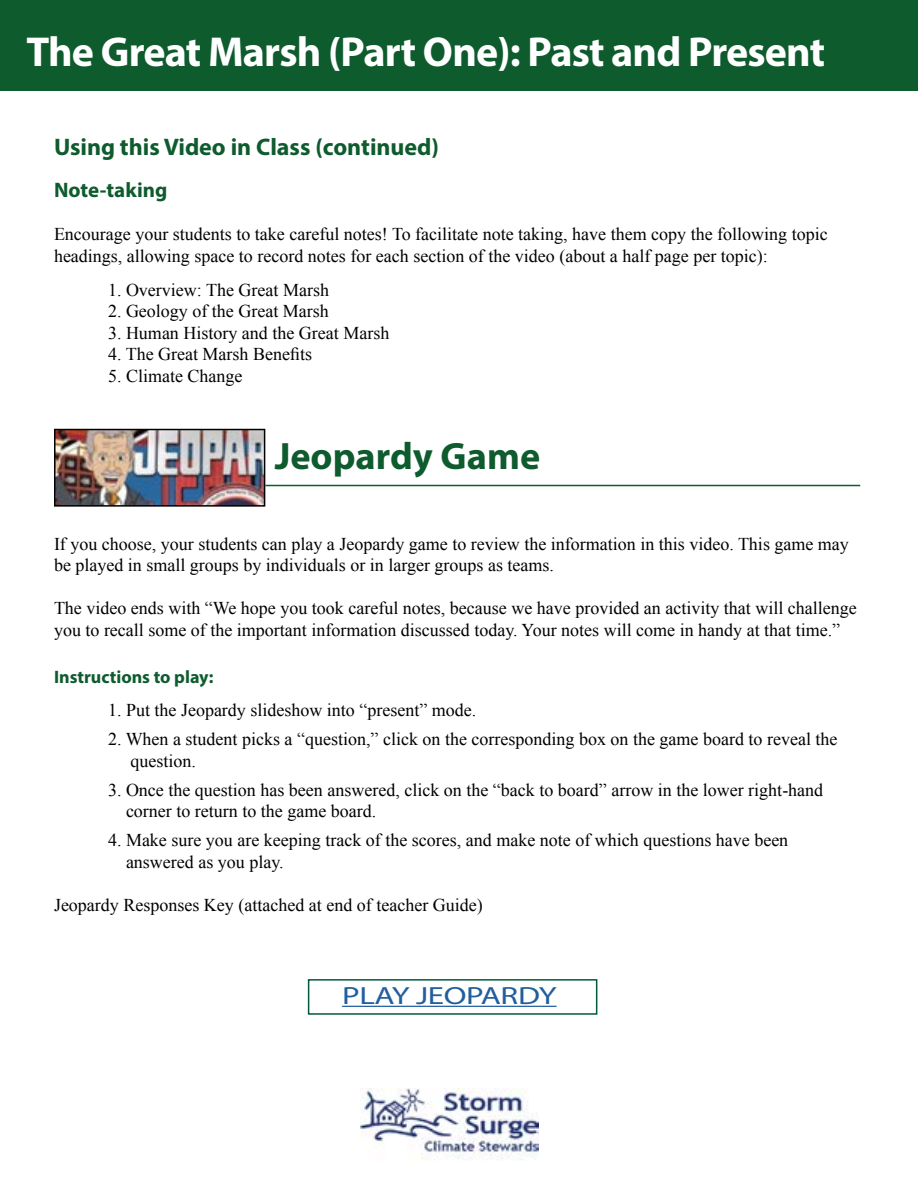
<style>
.page{position:relative;width:918px;height:1188px;background:#fff}
.page>*{position:absolute;margin:0;border:0;box-sizing:border-box;transform-origin:0 0}
.t1{font:700 42px "Myriad Pro";letter-spacing:-.02em;color:#fff}
.t2{font:700 38.25px "Myriad Pro";color:#0e5b2e}
.t3{font:24.9px "Myriad Pro";letter-spacing:-.01em;color:#215e9e;scale:1.33 1}
.t4{font:700 24px "Myriad Pro";color:#0e5b2e}
.t5{font:700 21px "Myriad Pro";color:#0e5b2e}
.t6{font:18px/21.6px "Times New Roman";color:#000}
.t7{font:700 18px "Myriad Pro";color:#0e5b2e}
</style>
<div class="page">
<div style="left:0;top:0;width:918px;height:91px;background:#0e5b2e"></div>
<img style="left:57px;top:432px;width:205px;height:72px">
<div style="left:54px;top:429px;width:211px;height:78px;border:2px solid #000"></div>
<hr style="left:265px;top:485px;width:595px;height:1px;background:#0e5b2e">
<div style="left:308px;top:979px;width:289px;height:36px;border:2px solid #00593f"></div>
<hr style="left:342px;top:1006px;width:215px;height:1px;background:#215e9e">
<img style="left:361px;top:1088px;width:177px;height:72px">
<h1 class="t1" style="left:26px;top:24px;width:800px">The Great Marsh (Part One): Past and Present</h1>
<h3 class="t4" style="left:54px;top:131px;width:387px">Using this Video in Class (continued)</h3>
<p class="t5" style="left:54px;top:176px;width:115px">Note-taking</p>
<p class="t6" style="left:54px;top:223px;width:775px">Encourage your students to take careful notes! To facilitate note taking, have them copy the following topic headings, allowing space to record notes for each section of the video (about a half page per topic):</p>
<p class="t6" style="left:108px;top:279px;width:223px">1. Overview: The Great Marsh</p>
<p class="t6" style="left:108px;top:300px;width:222px">2. Geology of the Great Marsh</p>
<p class="t6" style="left:108px;top:322px;width:283px">3. Human History and the Great Marsh</p>
<p class="t6" style="left:108px;top:343px;width:206px">4. The Great Marsh Benefits</p>
<p class="t6" style="left:108px;top:365px;width:136px">5. Climate Change</p>
<h2 class="t2" style="left:275px;top:432px;width:267px">Jeopardy Game</h2>
<p class="t6" style="left:54px;top:533px;width:796px">If you choose, your students can play a Jeopardy game to review the information in this video. This game may be played in small groups by individuals or in larger groups as teams.</p>
<p class="t6" style="left:54px;top:597px;width:804px">The video ends with “We hope you took careful notes, because we have provided an activity that will challenge you to recall some of the important information discussed today. Your notes will come in handy at that time.”</p>
<p class="t7" style="left:54px;top:665px;width:161px">Instructions to play:</p>
<p class="t6" style="left:108px;top:699px;width:370px">1. Put the Jeopardy slideshow into “present” mode.</p>
<p class="t6" style="left:130px;top:728px;width:709px;text-indent:-22px">2. When a student picks a “question,” click on the corresponding box on the game board to reveal the question.</p>
<p class="t6" style="left:126px;top:779px;width:699px;text-indent:-18px">3. Once the question has been answered, click on the “back to board” arrow in the lower right-hand corner to return to the game board.</p>
<p class="t6" style="left:126px;top:829px;width:664px;text-indent:-18px">4. Make sure you are keeping track of the scores, and make note of which questions have been answered as you play.</p>
<p class="t6" style="left:54px;top:894px;width:430px">Jeopardy Responses Key (attached at end of teacher Guide)</p>
<h3 class="t3" style="left:342px;top:980px;width:163px">PLAY JEOPARDY</h3>
</div>
